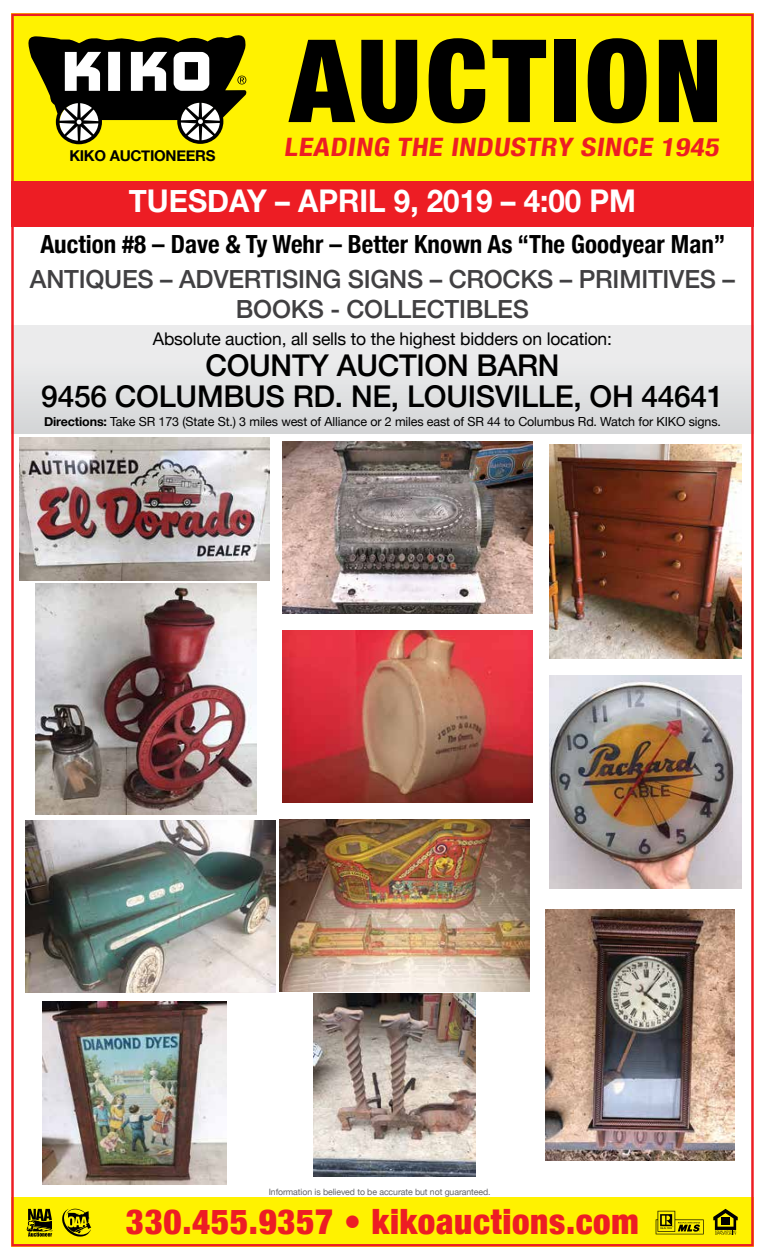
<style>
.page{position:relative;width:765px;height:1260px;background:#fff}
.page>*{position:absolute;margin:0;border:0;box-sizing:border-box;transform-origin:0 0}
.t1{font:900 condensed 115.12px "Helvetica Neue";letter-spacing:.04em;color:#000}
.t2{font:900 condensed 34.88px "Helvetica Neue";letter-spacing:.02em;color:#ed1d24}
.t3{font:700 31.25px "Helvetica Neue";color:#fff;scale:.95 1}
.t4{font:500 30px/31.2px "Helvetica Neue";letter-spacing:-.01em;color:#000;text-align:center}
.t5{font:700 condensed 25.38px "Helvetica Neue";color:#ed1d24;scale:1.16 1}
.t6{font:500 25px/30px "Helvetica Neue";letter-spacing:-.01em;color:#414042;text-align:center}
.t7{font:700 condensed 25px "Helvetica Neue";color:#000}
.t8{font:17.5px "Helvetica Neue";letter-spacing:-.01em;color:#000}
.t9{font:700 15px "Helvetica Neue";letter-spacing:-.02em;color:#000}
.t10{font:12.5px "Helvetica Neue";letter-spacing:-.01em;color:#000}
.t11{font:8.75px "Helvetica Neue";letter-spacing:-.01em;color:#636466}
.s1{font-weight:700}
</style>
<div class="page">
<img style="left:11px;top:14px;width:743px;height:1232px">
<svg style="left:26px;top:1209px;width:26px;height:28px"></svg>
<svg style="left:26px;top:33px;width:221px;height:111px"></svg>
<svg style="left:62px;top:1209px;width:29px;height:28px"></svg>
<p class="t9" style="left:69px;top:144px;width:148px">KIKO AUCTIONEERS</p>
<h1 class="t1" style="left:290px;top:-14px;width:434px">AUCTION</h1>
<h3 class="t5" style="left:284px;top:126px;width:381px">LEADING THE INDUSTRY SINCE 1945</h3>
<h3 class="t3" style="left:129px;top:176px;width:535px">TUESDAY – APRIL 9, 2019 – 4:00 PM</h3>
<h3 class="t7" style="left:40px;top:224px;width:687px">Auction #8 – Dave &amp; Ty Wehr – Better Known As “The Goodyear Man”</h3>
<h3 class="t6" style="left:30px;top:262px;width:706px">ANTIQUES – ADVERTISING SIGNS – CROCKS – PRIMITIVES –<br>BOOKS - COLLECTIBLES</h3>
<h3 class="t8" style="left:153px;top:326px;width:461px">Absolute auction, all sells to the highest bidders on location:</h3>
<h3 class="t4" style="left:41px;top:347px;width:684px">COUNTY AUCTION BARN<br>9456 COLUMBUS RD. NE, LOUISVILLE, OH 44641</h3>
<p class="t10" style="left:44px;top:413px;width:679px"><span class="s1">Directions:</span> Take SR 173 (State St.) 3 miles west of Alliance or 2 miles east of SR 44 to Columbus Rd. Watch for KIKO signs.</p>
<p class="t11" style="left:269px;top:1185px;width:223px">Information is believed to be accurate but not guaranteed.</p>
<h2 class="t2" style="left:126px;top:1193px;width:514px">330.455.9357 • kikoauctions.com</h2>
</div>
